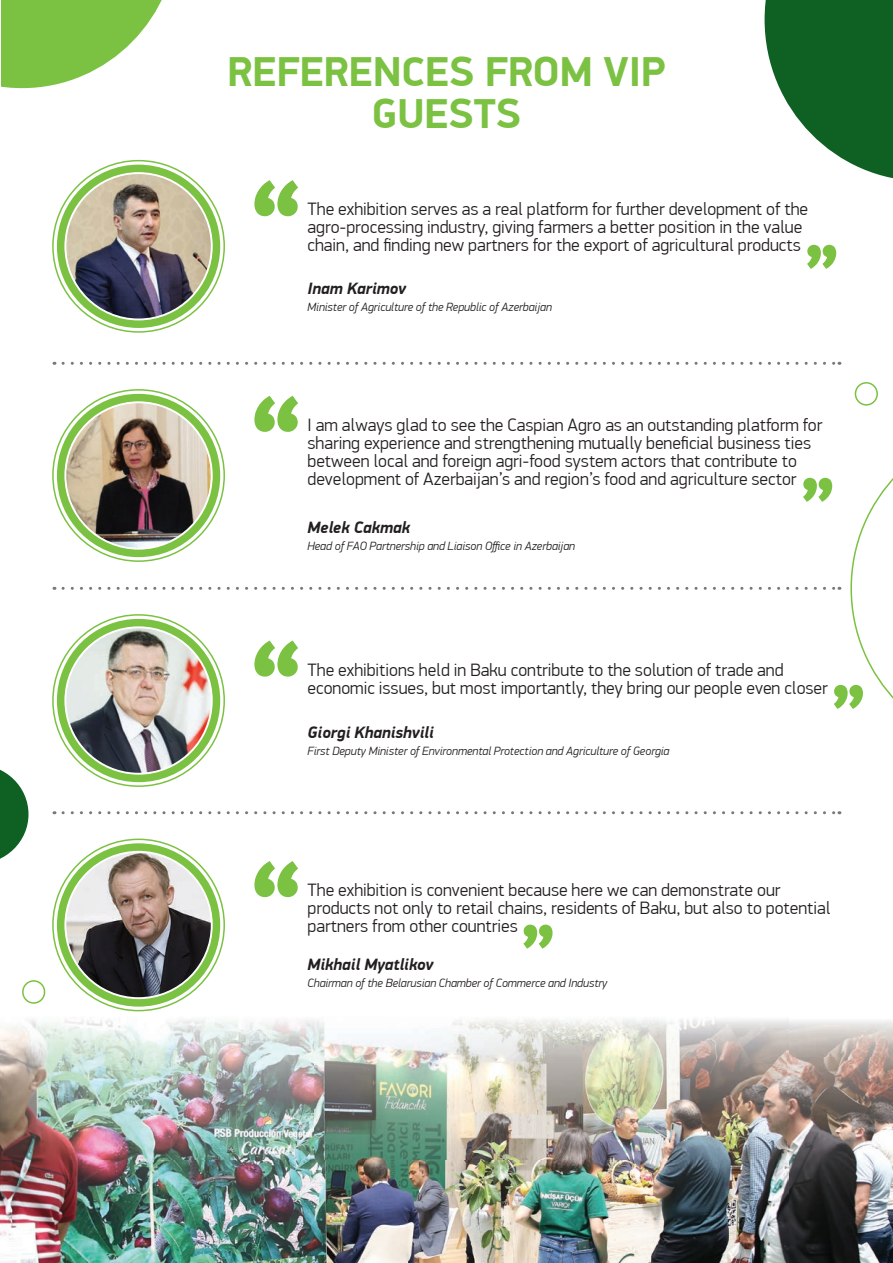
<style>
.page{position:relative;width:893px;height:1263px;background:#fff}
.page>*{position:absolute;margin:0;border:0;box-sizing:border-box;transform-origin:0 0}
.t1{font:900 108px "PF Din Display Pro";color:#7bc142}
.t2{font:900 72px "PF Din Display Pro";color:#7bc142}
.t3{font:700 42px/42px "PF Din Display Pro";color:#7bc142;text-align:center}
.t4{font:300 18px/18px "PF Din Display Pro";color:#231f20}
.t5{font:italic 700 16.5px "PF Din Display Pro";color:#231f20}
.t6{font:italic 300 12px "PF Din Display Pro";color:#231f20}
</style>
<div class="page">
<img style="left:0;top:852px;width:893px;height:411px">
<div style="left:855px;top:382px;width:23px;height:24px;border:2px solid #7bc142;border-radius:50%"></div>
<svg style="left:765px;top:0;width:128px;height:179px"></svg>
<svg style="left:850px;top:478px;width:43px;height:221px"></svg>
<div style="left:57px;top:165px;width:163px;height:163px;border:8px solid #7bc142;border-radius:50%"></div>
<div style="left:57px;top:394px;width:163px;height:163px;border:8px solid #7bc142;border-radius:50%"></div>
<svg style="left:52px;top:614px;width:173px;height:173px"></svg>
<div style="left:57px;top:843px;width:163px;height:164px;border:8px solid #7bc142;border-radius:50%"></div>
<hr style="left:0;top:0;width:1px;height:54px;background:#0760af">
<img style="left:66px;top:174px;width:145px;height:144px;border-radius:72px">
<img style="left:66px;top:403px;width:145px;height:145px;border-radius:72px">
<img style="left:66px;top:628px;width:145px;height:145px">
<img style="left:66px;top:853px;width:145px;height:144px;border-radius:72px">
<svg style="left:63px;top:362px;width:777px;height:3px"></svg>
<svg style="left:63px;top:811px;width:777px;height:3px"></svg>
<svg style="left:63px;top:587px;width:777px;height:3px"></svg>
<div style="left:22px;top:980px;width:23px;height:24px;border:2px solid #7bc142;border-radius:50%"></div>
<svg style="left:0;top:769px;width:29px;height:95px"></svg>
<svg style="left:1px;top:0;width:161px;height:88px"></svg>
<svg style="left:0;top:1145px;width:1px;height:118px"></svg>
<h3 class="t3" style="left:228px;top:51px;width:439px">REFERENCES FROM VIP<br>GUESTS</h3>
<h1 class="t1" style="left:248px;top:160px;width:58px">“</h1>
<p class="t4" style="left:308px;top:201px;width:502px">The exhibition serves as a real platform for further development of the agro-processing industry, giving farmers a better position in the value</p>
<p class="t4" style="left:308px;top:237px;width:495px">chain, and finding new partners for the export of agricultural products</p>
<h2 class="t2" style="left:840px;top:282px;width:39px;rotate:-180deg">“</h2>
<p class="t5" style="left:308px;top:278px;width:100px">Inam Karimov</p>
<p class="t6" style="left:308px;top:300px;width:246px">Minister of Agriculture of the Republic of Azerbaijan</p>
<h1 class="t1" style="left:248px;top:375px;width:58px">“</h1>
<p class="t4" style="left:308px;top:416px;width:516px">I am always glad to see the Caspian Agro as an outstanding platform for sharing experience and strengthening mutually beneficial business ties between local and foreign agri-food system actors that contribute to</p>
<p class="t4" style="left:308px;top:470px;width:490px">development of Azerbaijan’s and region’s food and agriculture sector</p>
<h2 class="t2" style="left:836px;top:515px;width:39px;rotate:-180deg">“</h2>
<p class="t5" style="left:308px;top:518px;width:104px">Melek Cakmak</p>
<p class="t6" style="left:308px;top:539px;width:269px">Head of FAO Partnership and Liaison Office in Azerbaijan</p>
<h1 class="t1" style="left:248px;top:620px;width:58px">“</h1>
<p class="t4" style="left:308px;top:661px;width:522px">The exhibitions held in Baku contribute to the solution of trade and economic issues, but most importantly, they bring our people even closer</p>
<h2 class="t2" style="left:867px;top:722px;width:39px;rotate:-180deg">“</h2>
<p class="t5" style="left:308px;top:722px;width:128px">Giorgi Khanishvili</p>
<p class="t6" style="left:308px;top:744px;width:363px">First Deputy Minister of Environmental Protection and Agriculture of Georgia</p>
<h1 class="t1" style="left:248px;top:841px;width:58px">“</h1>
<p class="t4" style="left:308px;top:881px;width:524px">The exhibition is convenient because here we can demonstrate our products not only to retail chains, residents of Baku, but also to potential</p>
<p class="t4" style="left:308px;top:917px;width:212px">partners from other countries</p>
<h2 class="t2" style="left:557px;top:962px;width:39px;rotate:-180deg">“</h2>
<p class="t5" style="left:308px;top:955px;width:127px">Mikhail Myatlikov</p>
<p class="t6" style="left:308px;top:976px;width:301px">Chairman of the Belarusian Chamber of Commerce and Industry</p>
</div>
